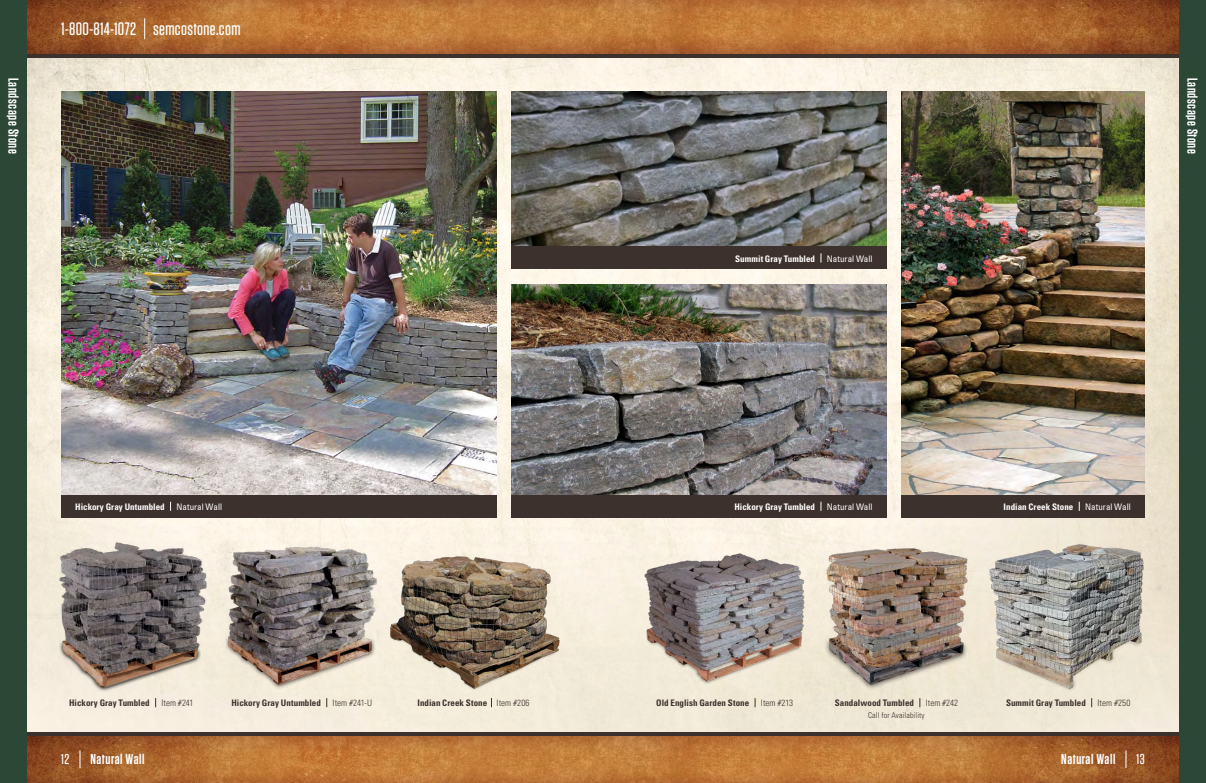
<style>
.page{position:relative;width:1206px;height:783px;background:#fff}
.page>*{position:absolute;margin:0;border:0;box-sizing:border-box;transform-origin:0 0}
.t1{font:500 18px "Tungsten";letter-spacing:.02em;color:#fff}
.t2{font:600 14.4px "Tungsten";letter-spacing:.04em;color:#fff}
.t3{font:700 condensed 9px "Univers LT Std";letter-spacing:.005em;color:#3d312d}
.t4{font:700 condensed 9px "Univers LT Std";letter-spacing:.005em;color:#fff}
.t5{font:condensed 9px "Univers LT Std";color:#fff}
.t6{font:300 condensed 9px "Univers LT Std";color:#3d312d}
.t7{font:300 condensed 8px "Univers LT Std";letter-spacing:.01em;color:#3d312d}
.s1{font-weight:300}
.s2{font-weight:500}
</style>
<div class="page">
<img style="left:607px;top:58px;width:572px;height:674px">
<img style="left:27px;top:58px;width:580px;height:674px">
<img style="left:61px;top:91px;width:436px;height:404px">
<div style="left:61px;top:495px;width:436px;height:22px;background:#3d312d"></div>
<img style="left:628px;top:526px;width:194px;height:170px">
<img style="left:821px;top:541px;width:152px;height:151px">
<img style="left:512px;top:91px;width:375px;height:155px">
<div style="left:512px;top:246px;width:375px;height:23px;background:#3d312d"></div>
<img style="left:512px;top:284px;width:375px;height:211px">
<div style="left:512px;top:495px;width:375px;height:22px;background:#3d312d"></div>
<img style="left:902px;top:91px;width:243px;height:404px">
<div style="left:902px;top:495px;width:243px;height:22px;background:#3d312d"></div>
<img style="left:974px;top:537px;width:187px;height:160px">
<img style="left:49px;top:541px;width:165px;height:151px">
<img style="left:225px;top:543px;width:156px;height:145px">
<img style="left:378px;top:544px;width:192px;height:151px">
<img style="left:27px;top:0;width:1152px;height:54px">
<hr style="left:603px;top:54px;width:603px;height:4px;background:#3d312d">
<hr style="left:0;top:54px;width:603px;height:4px;background:#3d312d">
<img style="left:27px;top:736px;width:571px;height:47px">
<img style="left:598px;top:736px;width:581px;height:47px">
<hr style="left:598px;top:732px;width:608px;height:4px;background:#3d312d">
<hr style="left:0;top:732px;width:607px;height:4px;background:#3d312d">
<svg style="left:144px;top:18px;width:1px;height:21px"></svg>
<div style="left:1179px;top:0;width:27px;height:783px;background:#2c4735"></div>
<div style="left:0;top:0;width:27px;height:783px;background:#2c4735"></div>
<svg style="left:79px;top:750px;width:2px;height:18px"></svg>
<svg style="left:1125px;top:750px;width:2px;height:18px"></svg>
<h1 class="t1" style="left:61px;top:19px;width:181px">1-800-814-1072 semcostone.com</h1>
<h2 class="t2" style="left:21px;top:78px;width:77px;rotate:90deg">Landscape Stone</h2>
<h2 class="t2" style="left:1200px;top:78px;width:77px;rotate:90deg">Landscape Stone</h2>
<p class="t4" style="left:75px;top:501px;width:91px">Hickory Gray Untumbled</p>
<p class="t5" style="left:176px;top:501px;width:47px">Natural Wall</p>
<p class="t3" style="left:69px;top:697px;width:82px">Hickory Gray Tumbled</p>
<p class="t6" style="left:162px;top:698px;width:34px">Item #241</p>
<p class="t3" style="left:231px;top:697px;width:91px">Hickory Gray Untumbled</p>
<p class="t6" style="left:333px;top:698px;width:41px">Item #241-U</p>
<p class="t3" style="left:417px;top:697px;width:114px">Indian Creek Stone <span class="s1">Item #206</span></p>
<p class="t4" style="left:735px;top:253px;width:81px">Summit Gray Tumbled</p>
<p class="t5" style="left:827px;top:253px;width:47px">Natural Wall</p>
<p class="t4" style="left:734px;top:501px;width:82px">Hickory Gray Tumbled</p>
<p class="t5" style="left:827px;top:501px;width:47px">Natural Wall</p>
<p class="t4" style="left:1004px;top:501px;width:71px">Indian Creek Stone</p>
<p class="t5" style="left:1085px;top:501px;width:47px">Natural Wall</p>
<p class="t3" style="left:656px;top:697px;width:95px">Old English Garden Stone</p>
<p class="t6" style="left:761px;top:698px;width:34px">Item #213</p>
<p class="t3" style="left:835px;top:697px;width:81px">Sandalwood Tumbled</p>
<p class="t6" style="left:926px;top:698px;width:34px">Item #242</p>
<p class="t7" style="left:868px;top:710px;width:58px">Call for Availability</p>
<p class="t3" style="left:1006px;top:697px;width:81px">Summit Gray Tumbled</p>
<p class="t6" style="left:1098px;top:698px;width:34px">Item #250</p>
<h2 class="t2" style="left:61px;top:752px;width:85px"><span class="s2">12</span> Natural Wall</h2>
<h2 class="t2" style="left:1061px;top:752px;width:85px">Natural Wall <span class="s2">13</span></h2>
</div>
